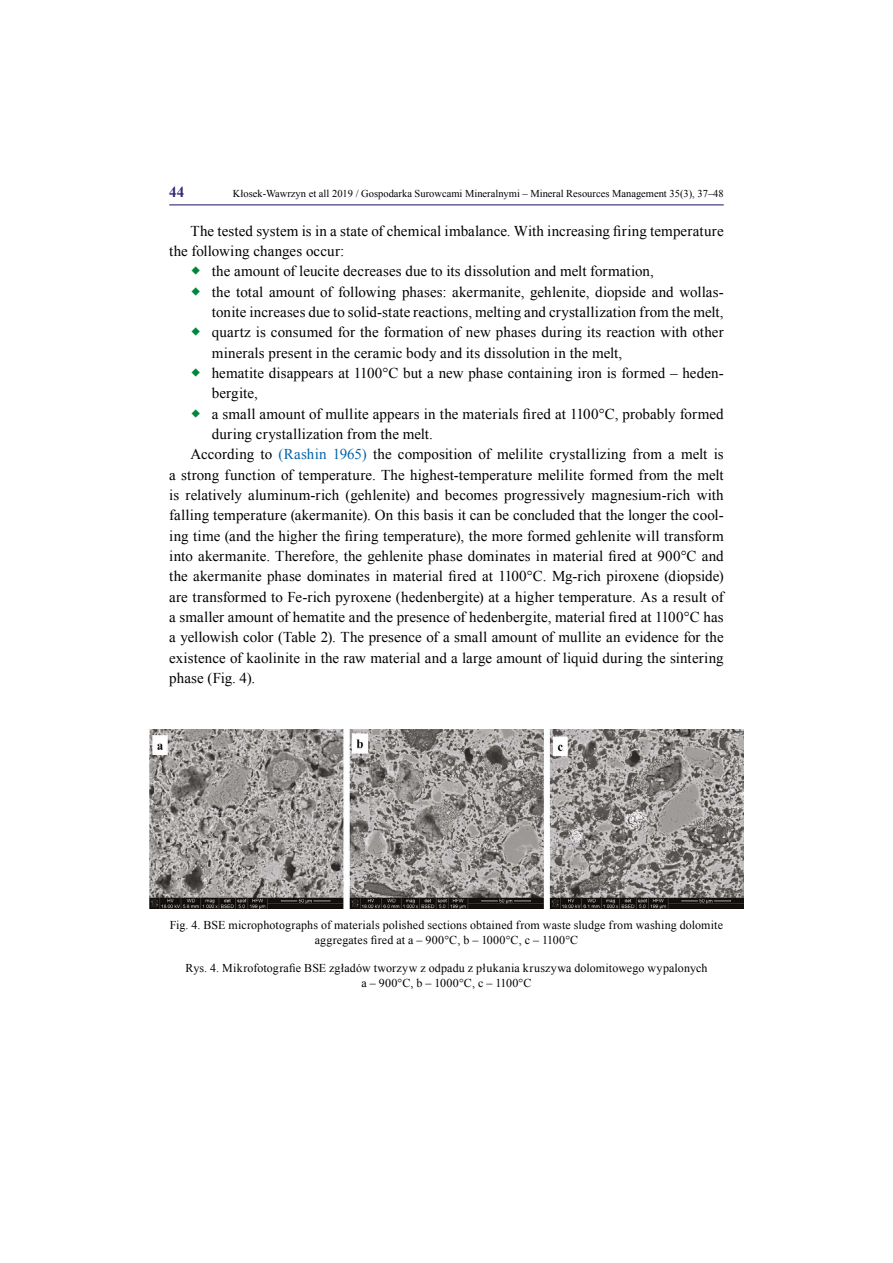
<style>
.page{position:relative;width:893px;height:1263px;background:#fff}
.page>*{position:absolute;margin:0;border:0;box-sizing:border-box;transform-origin:0 0}
.t1{font:15px "Times New Roman";letter-spacing:.005em;color:#000}
.t2{font:700 15px "Times New Roman";color:#362978}
.t3{font:12px/15px "Times New Roman";letter-spacing:.01em;color:#000;text-align:center}
.t4{font:10.5px "Times New Roman";color:#000}
.s1{color:#0364a8}
</style>
<div class="page">
<hr style="left:169px;top:204px;width:555px;height:1px;background:#362978">
<img style="left:150px;top:730px;width:593px;height:178px">
<p class="t2" style="left:169px;top:182px;width:16px">44</p>
<p class="t4" style="left:233px;top:186px;width:492px">Kłosek-Wawrzyn et all 2019 / Gospodarka Surowcami Mineralnymi – Mineral Resources Management 35(3), 37–48</p>
<p class="t1" style="left:190px;top:221px;width:535px">The tested system is in a state of chemical imbalance. With increasing firing temperature</p>
<p class="t1" style="left:169px;top:241px;width:177px">the following changes occur:</p>
<p class="t1" style="left:212px;top:261px;width:444px">the amount of leucite decreases due to its dissolution and melt formation,</p>
<p class="t1" style="left:212px;top:282px;width:513px">the total amount of following phases: akermanite, gehlenite, diopside and wollas-</p>
<p class="t1" style="left:212px;top:302px;width:513px">tonite increases due to solid-state reactions, melting and crystallization from the melt,</p>
<p class="t1" style="left:212px;top:322px;width:513px">quartz is consumed for the formation of new phases during its reaction with other</p>
<p class="t1" style="left:212px;top:343px;width:412px">minerals present in the ceramic body and its dissolution in the melt,</p>
<p class="t1" style="left:212px;top:363px;width:513px">hematite disappears at 1100°C but a new phase containing iron is formed – heden-</p>
<p class="t1" style="left:212px;top:383px;width:48px">bergite,</p>
<p class="t1" style="left:212px;top:404px;width:513px">a small amount of mullite appears in the materials fired at 1100°C, probably formed</p>
<p class="t1" style="left:212px;top:424px;width:223px">during crystallization from the melt.</p>
<p class="t1" style="left:190px;top:444px;width:535px">According to <span class="s1">(Rashin 1965)</span> the composition of melilite crystallizing from a melt is</p>
<p class="t1" style="left:169px;top:465px;width:556px">a strong function of temperature. The highest-temperature melilite formed from the melt</p>
<p class="t1" style="left:169px;top:485px;width:556px">is relatively aluminum-rich (gehlenite) and becomes progressively magnesium-rich with</p>
<p class="t1" style="left:169px;top:505px;width:556px">falling temperature (akermanite). On this basis it can be concluded that the longer the cool-</p>
<p class="t1" style="left:169px;top:526px;width:556px">ing time (and the higher the firing temperature), the more formed gehlenite will transform</p>
<p class="t1" style="left:169px;top:546px;width:556px">into akermanite. Therefore, the gehlenite phase dominates in material fired at 900°C and</p>
<p class="t1" style="left:169px;top:566px;width:556px">the akermanite phase dominates in material fired at 1100°C. Mg-rich piroxene (diopside)</p>
<p class="t1" style="left:169px;top:587px;width:556px">are transformed to Fe-rich pyroxene (hedenbergite) at a higher temperature. As a result of</p>
<p class="t1" style="left:169px;top:607px;width:556px">a smaller amount of hematite and the presence of hedenbergite, material fired at 1100°C has</p>
<p class="t1" style="left:169px;top:627px;width:556px">a yellowish color (Table 2). The presence of a small amount of mullite an evidence for the</p>
<p class="t1" style="left:169px;top:647px;width:556px">existence of kaolinite in the raw material and a large amount of liquid during the sintering</p>
<p class="t1" style="left:169px;top:668px;width:87px">phase (Fig. 4).</p>
<p class="t3" style="left:170px;top:918px;width:555px">Fig. 4. BSE microphotographs of materials polished sections obtained from waste sludge from washing dolomite aggregates fired at a – 900°C, b – 1000°C, c – 1100°C</p>
<p class="t3" style="left:186px;top:960px;width:523px">Rys. 4. Mikrofotografie BSE zgładów tworzyw z odpadu z płukania kruszywa dolomitowego wypalonych a – 900°C, b – 1000°C, c – 1100°C</p>
</div>
